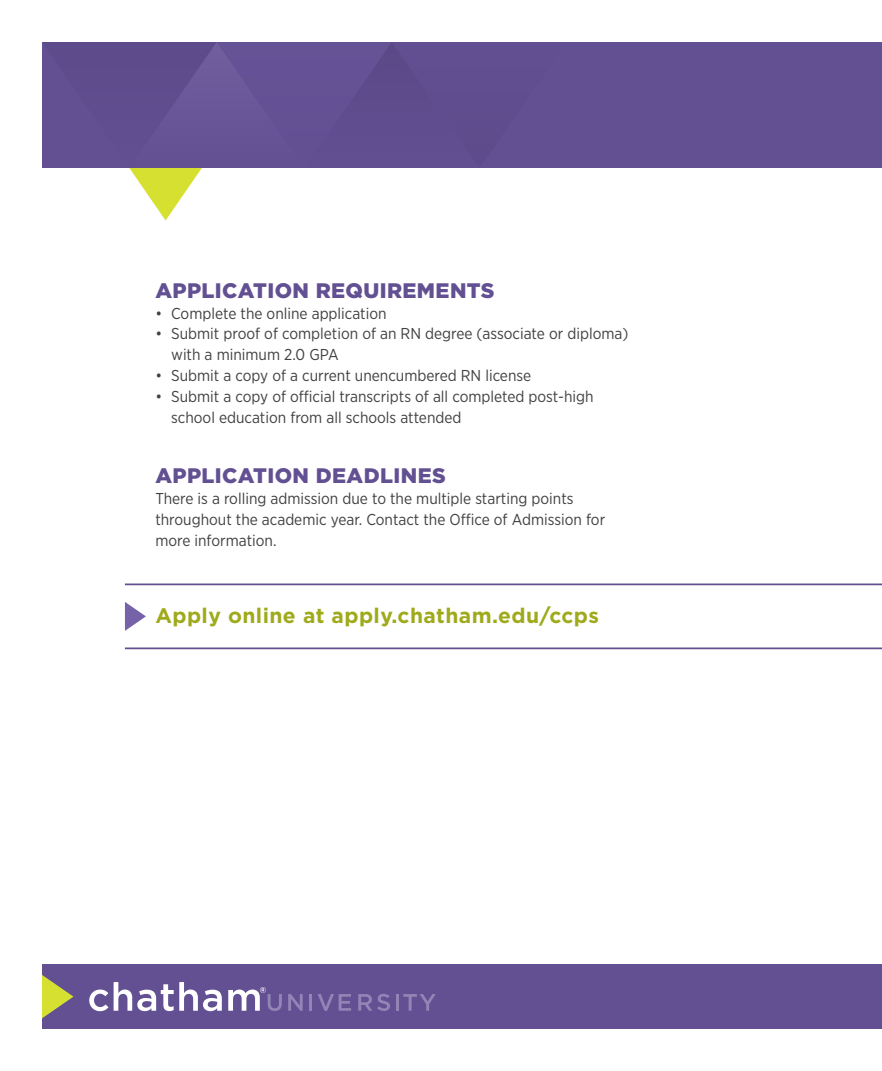
<style>
.page{position:relative;width:882px;height:1071px;background:#fff}
.page>*{position:absolute;margin:0;border:0;box-sizing:border-box;transform-origin:0 0}
.t1{font:900 21px "Gotham";letter-spacing:.02em;color:#625093}
.t2{font:700 21px "Gotham";letter-spacing:.02em;color:#9faa1b}
.t3{font:15.75px/21px "Gotham Narrow";color:#414042}
</style>
<div class="page">
<div style="left:42px;top:42px;width:840px;height:126px;background:#625093"></div>
<div style="left:42px;top:964px;width:840px;height:65px;background:#625093"></div>
<svg style="left:42px;top:975px;width:32px;height:43px"></svg>
<svg style="left:129px;top:43px;width:276px;height:177px"></svg>
<svg style="left:89px;top:990px;width:19px;height:21px"></svg>
<svg style="left:114px;top:982px;width:108px;height:29px"></svg>
<svg style="left:288px;top:994px;width:15px;height:17px"></svg>
<hr style="left:309px;top:994px;width:3px;height:17px;background:#9285b6">
<svg style="left:318px;top:994px;width:33px;height:17px"></svg>
<svg style="left:358px;top:994px;width:32px;height:17px"></svg>
<hr style="left:396px;top:994px;width:3px;height:17px;background:#9285b6">
<svg style="left:403px;top:994px;width:33px;height:17px"></svg>
<svg style="left:228px;top:987px;width:54px;height:24px"></svg>
<svg style="left:125px;top:602px;width:21px;height:29px"></svg>
<hr style="left:125px;top:584px;width:757px;height:1px;background:#625093">
<hr style="left:125px;top:648px;width:757px;height:1px;background:#625093">
<h1 class="t1" style="left:155px;top:278px;width:341px">APPLICATION REQUIREMENTS</h1>
<p class="t3" style="left:155px;top:302px;width:233px">• Complete the online application</p>
<p class="t3" style="left:171px;top:323px;width:459px;text-indent:-16px">• Submit proof of completion of an RN degree (associate or diploma) with a minimum 2.0 GPA</p>
<p class="t3" style="left:155px;top:365px;width:377px">• Submit a copy of a current unencumbered RN license</p>
<p class="t3" style="left:171px;top:386px;width:424px;text-indent:-16px">• Submit a copy of official transcripts of all completed post-high school education from all schools attended</p>
<h1 class="t1" style="left:155px;top:463px;width:292px">APPLICATION DEADLINES</h1>
<p class="t3" style="left:155px;top:488px;width:451px">There is a rolling admission due to the multiple starting points throughout the academic year. Contact the Office of Admission for more information.</p>
<h1 class="t2" style="left:155px;top:603px;width:445px">Apply online at apply.chatham.edu/ccps</h1>
</div>
